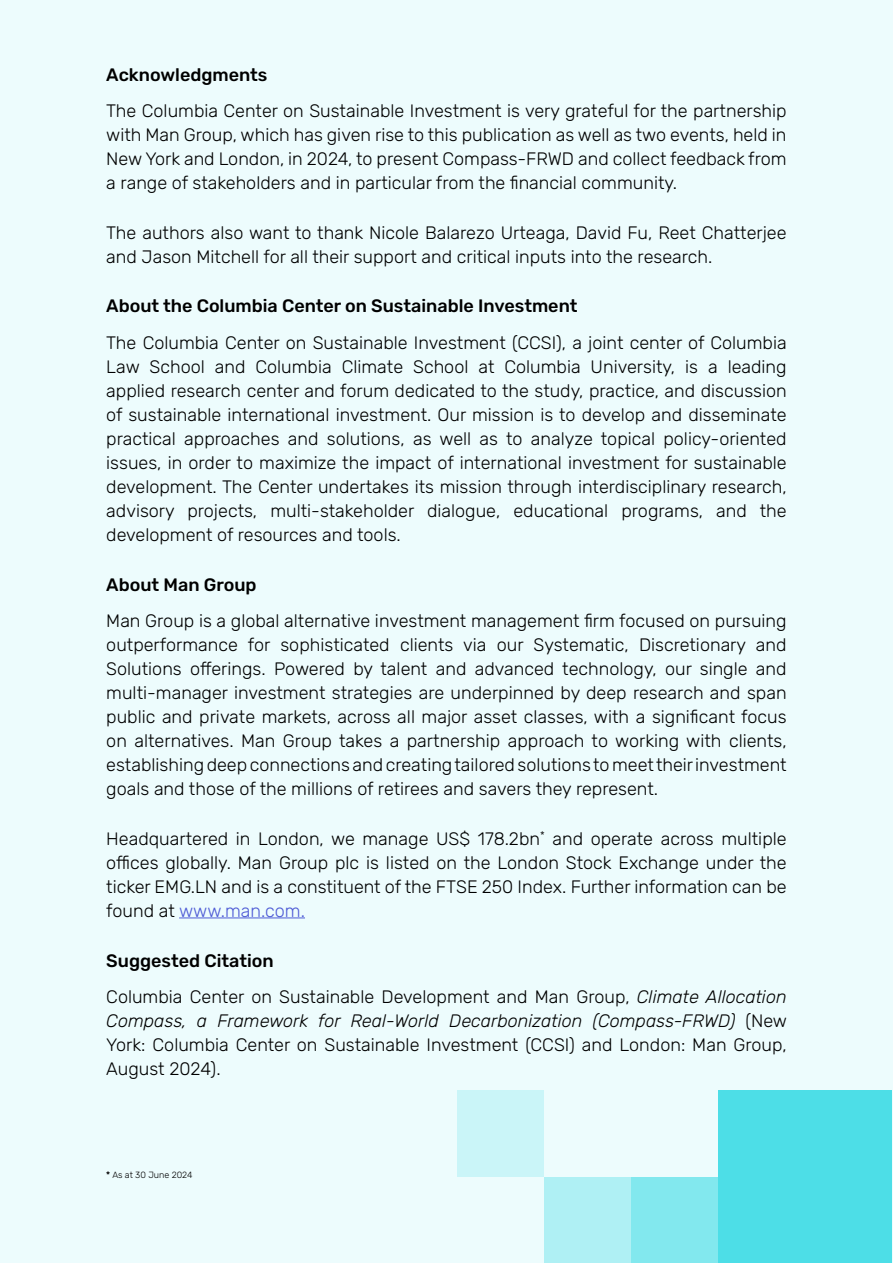
<style>
.page{position:relative;width:893px;height:1263px;background:#edfcfd}
.page>*{position:absolute;margin:0;border:0;box-sizing:border-box;transform-origin:0 0}
.t1{font:300 18px/24px "Rubik";color:#000;text-align:justify}
.t2{font:500 18px "Rubik";color:#000}
.t3{font:300 9px "Rubik";color:#000}
.s1{color:#4f5cd6}
.s2{font-weight:500}
.s3{font-style:italic}
</style>
<div class="page">
<hr style="left:179px;top:917px;width:126px;height:1px;background:#4f5cd6">
<div style="left:631px;top:1177px;width:87px;height:86px;background:#82e8ee"></div>
<div style="left:544px;top:1177px;width:87px;height:86px;background:#aff0f4"></div>
<div style="left:718px;top:1090px;width:173px;height:173px;background:#4ddee7"></div>
<div style="left:457px;top:1090px;width:87px;height:87px;background:#caf5f8"></div>
<p class="t2" style="left:106px;top:61px;width:163px">Acknowledgments</p>
<p class="t1" style="left:106px;top:100px;width:682px">The Columbia Center on Sustainable Investment is very grateful for the partnership with Man Group, which has given rise to this publication as well as two events, held in New York and London, in 2024, to present Compass-FRWD and collect feedback from a range of stakeholders and in particular from the financial community.</p>
<p class="t1" style="left:106px;top:221px;width:682px">The authors also want to thank Nicole Balarezo Urteaga, David Fu, Reet Chatterjee and Jason Mitchell for all their support and critical inputs into the research.</p>
<p class="t2" style="left:106px;top:293px;width:473px">About the Columbia Center on Sustainable Investment</p>
<p class="t1" style="left:106px;top:332px;width:682px">The Columbia Center on Sustainable Investment (CCSI), a joint center of Columbia Law School and Columbia Climate School at Columbia University, is a leading applied research center and forum dedicated to the study, practice, and discussion of sustainable international investment. Our mission is to develop and disseminate practical approaches and solutions, as well as to analyze topical policy-oriented issues, in order to maximize the impact of international investment for sustainable development. The Center undertakes its mission through interdisciplinary research, advisory projects, multi-stakeholder dialogue, educational programs, and the development of resources and tools.</p>
<p class="t2" style="left:106px;top:571px;width:152px">About Man Group</p>
<p class="t1" style="left:106px;top:610px;width:682px">Man Group is a global alternative investment management firm focused on pursuing outperformance for sophisticated clients via our Systematic, Discretionary and Solutions offerings. Powered by talent and advanced technology, our single and multi-manager investment strategies are underpinned by deep research and span public and private markets, across all major asset classes, with a significant focus on alternatives. Man Group takes a partnership approach to working with clients, establishing deep connections and creating tailored solutions to meet their investment goals and those of the millions of retirees and savers they represent.</p>
<p class="t1" style="left:106px;top:827px;width:682px">Headquartered in London, we manage US$ 178.2bn<sup>*</sup> and operate across multiple offices globally. Man Group plc is listed on the London Stock Exchange under the ticker EMG.LN and is a constituent of the FTSE 250 Index. Further information can be found at <span class="s1">www.man.com.</span></p>
<p class="t1" style="left:106px;top:943px;width:682px;line-height:36.8px"><span class="s2">Suggested Citation<br></span>Columbia Center on Sustainable Development and Man Group, <span class="s3">Climate Allocation</span></p>
<p class="t1" style="left:106px;top:1010px;width:682px"><span class="s3">Compass, a Framework for Real-World Decarbonization (Compass-FRWD)</span> (New York: Columbia Center on Sustainable Investment (CCSI) and London: Man Group, August 2024).</p>
<p class="t3" style="left:106px;top:1168px;width:88px"><span class="s2">*</span> As at 30 June 2024</p>
</div>
